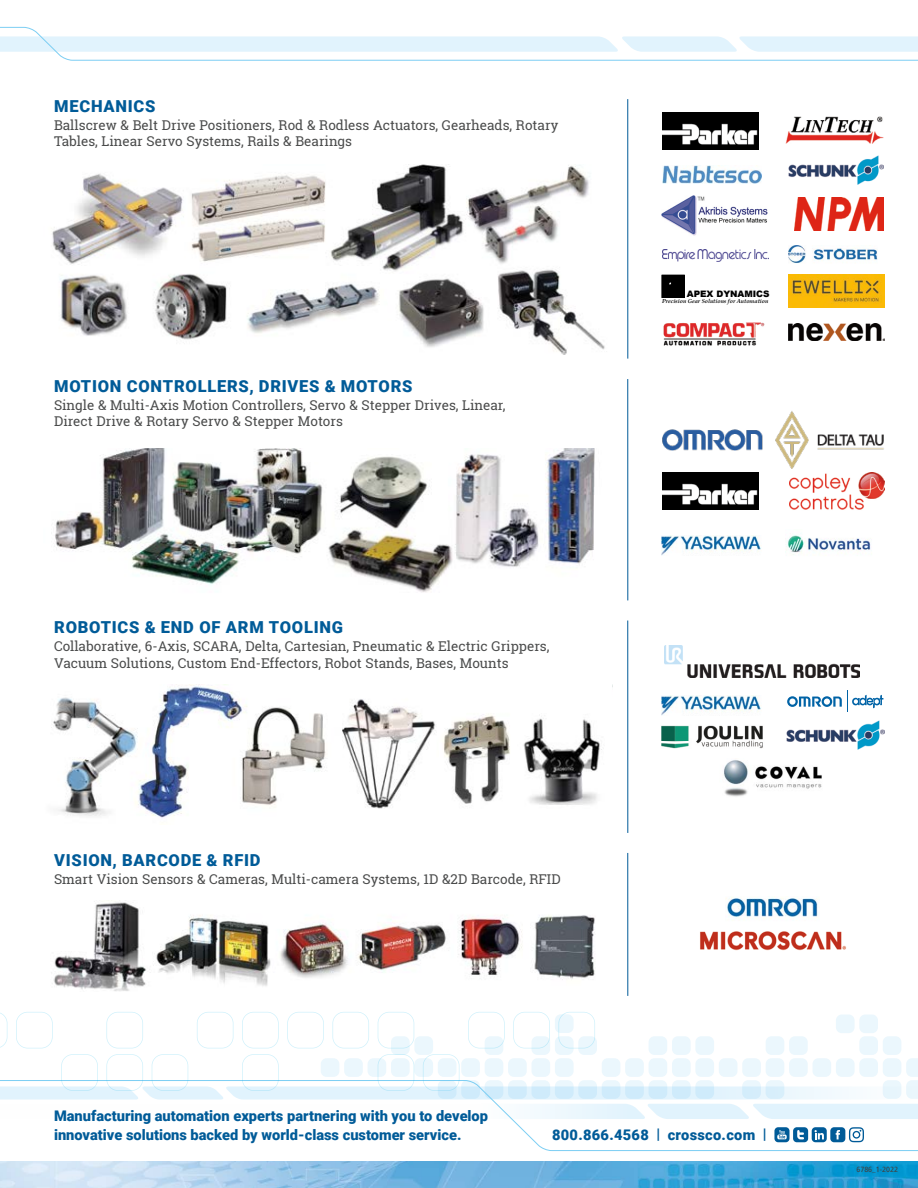
<style>
.page{position:relative;width:918px;height:1188px;background:#fff}
.page>*{position:absolute;margin:0;border:0;box-sizing:border-box;transform-origin:0 0}
.t1{font:900 16.5px "Roboto";letter-spacing:.045em;color:#005b98}
.t2{font:900 14.7px/19.5px "Roboto";color:#005b98}
.t3{font:900 14.7px "Roboto";letter-spacing:.02em;color:#005b98}
.t4{font:13.5px/16.5px "Roboto Slab";color:#4a4b4b}
.t5{font:900 8.85px "Arial";color:#000}
.t6{font:7.5px "Frutiger";color:#414141;scale:.95 1}
.t7{font:italic 700 5.85px "Book Antiqua";color:#000}
</style>
<div class="page">
<svg style="left:0;top:27px;width:918px;height:34px"></svg>
<hr style="left:627px;top:379px;width:1px;height:221px;background:#005b98">
<img style="left:55px;top:449px;width:540px;height:143px">
<hr style="left:627px;top:99px;width:1px;height:260px;background:#005b98">
<img style="left:52px;top:164px;width:553px;height:191px">
<img style="left:789px;top:156px;width:95px;height:28px">
<img style="left:794px;top:198px;width:89px;height:32px">
<img style="left:785px;top:116px;width:99px;height:28px">
<img style="left:662px;top:250px;width:106px;height:11px">
<img style="left:662px;top:165px;width:100px;height:18px">
<img style="left:662px;top:113px;width:97px;height:37px">
<svg style="left:662px;top:275px;width:22px;height:22px"></svg>
<img style="left:662px;top:195px;width:106px;height:41px">
<img style="left:51px;top:685px;width:551px;height:133px">
<hr style="left:627px;top:621px;width:1px;height:212px;background:#005b98">
<img style="left:662px;top:696px;width:99px;height:19px">
<img style="left:664px;top:645px;width:195px;height:33px">
<img style="left:787px;top:721px;width:97px;height:29px">
<svg style="left:787px;top:691px;width:96px;height:21px"></svg>
<img style="left:724px;top:760px;width:98px;height:37px">
<img style="left:661px;top:725px;width:102px;height:24px">
<hr style="left:627px;top:853px;width:1px;height:143px;background:#005b98">
<img style="left:51px;top:900px;width:544px;height:91px">
<img style="left:700px;top:931px;width:146px;height:20px">
<img style="left:726px;top:896px;width:92px;height:23px">
<img style="left:662px;top:536px;width:99px;height:19px">
<img style="left:662px;top:411px;width:222px;height:58px">
<img style="left:662px;top:473px;width:97px;height:37px">
<img style="left:790px;top:472px;width:94px;height:38px">
<img style="left:787px;top:535px;width:84px;height:18px">
<img style="left:663px;top:322px;width:102px;height:24px">
<img style="left:788px;top:275px;width:96px;height:33px">
<img style="left:788px;top:323px;width:96px;height:18px">
<img style="left:788px;top:245px;width:89px;height:19px">
<div style="left:883px;top:1036px;width:18px;height:19px;background:#ebf7fd;border-radius:6px"></div>
<div style="left:859px;top:1036px;width:19px;height:19px;background:#ebf7fd;border-radius:6px"></div>
<div style="left:859px;top:1015px;width:19px;height:18px;background:#ebf7fd;border-radius:6px"></div>
<div style="left:836px;top:1015px;width:19px;height:18px;background:#ebf7fd;border-radius:6px"></div>
<div style="left:789px;top:1036px;width:19px;height:19px;background:#ebf7fd;border-radius:6px"></div>
<div style="left:766px;top:1036px;width:18px;height:19px;background:#ebf7fd;border-radius:6px"></div>
<div style="left:695px;top:1036px;width:19px;height:19px;background:#ebf7fd;border-radius:6px"></div>
<div style="left:672px;top:1036px;width:19px;height:19px;background:#ebf7fd;border-radius:6px"></div>
<div style="left:649px;top:1036px;width:18px;height:19px;background:#ebf7fd;border-radius:6px"></div>
<div style="left:578px;top:1036px;width:19px;height:19px;background:#ebf7fd;border-radius:6px"></div>
<div style="left:555px;top:1036px;width:19px;height:19px;background:#ebf7fd;border-radius:6px"></div>
<div style="left:555px;top:1014px;width:19px;height:19px;background:#ebf7fd;border-radius:6px"></div>
<div style="left:532px;top:1036px;width:18px;height:19px;background:#ebf7fd;border-radius:6px"></div>
<div style="left:485px;top:1036px;width:18px;height:19px;background:#ebf7fd;border-radius:6px"></div>
<div style="left:414px;top:1036px;width:19px;height:19px;background:#ebf7fd;border-radius:6px"></div>
<div style="left:391px;top:1036px;width:19px;height:19px;background:#ebf7fd;border-radius:6px"></div>
<svg style="left:511px;top:1119px;width:407px;height:32px"></svg>
<img style="left:0;top:1161px;width:918px;height:27px">
<svg style="left:0;top:1013px;width:7px;height:35px"></svg>
<svg style="left:16px;top:1012px;width:37px;height:36px"></svg>
<svg style="left:106px;top:1012px;width:37px;height:36px"></svg>
<svg style="left:197px;top:1012px;width:36px;height:36px"></svg>
<svg style="left:242px;top:1012px;width:37px;height:36px"></svg>
<svg style="left:287px;top:1012px;width:37px;height:36px"></svg>
<svg style="left:332px;top:1012px;width:37px;height:36px"></svg>
<svg style="left:378px;top:1012px;width:36px;height:36px"></svg>
<svg style="left:468px;top:1012px;width:37px;height:36px"></svg>
<svg style="left:513px;top:1012px;width:37px;height:36px"></svg>
<svg style="left:558px;top:1012px;width:37px;height:36px"></svg>
<svg style="left:0;top:1054px;width:918px;height:65px"></svg>
<div style="left:793px;top:1127px;width:15px;height:15px;background:#005b98;border-radius:4px"></div>
<svg style="left:797px;top:1130px;width:7px;height:9px"></svg>
<div style="left:774px;top:1127px;width:16px;height:15px;background:#005b98;border-radius:4px"></div>
<svg style="left:777px;top:1130px;width:10px;height:9px"></svg>
<div style="left:812px;top:1127px;width:15px;height:15px;background:#005b98;border-radius:4px"></div>
<svg style="left:815px;top:1130px;width:9px;height:9px"></svg>
<div style="left:830px;top:1127px;width:15px;height:15px;background:#005b98;border-radius:4px"></div>
<svg style="left:836px;top:1130px;width:4px;height:9px"></svg>
<svg style="left:849px;top:1127px;width:15px;height:15px"></svg>
<p class="t1" style="left:54px;top:94px;width:103px">MECHANICS</p>
<p class="t4" style="left:54px;top:117px;width:506px">Ballscrew &amp; Belt Drive Positioners, Rod &amp; Rodless Actuators, Gearheads, Rotary<br>Tables, Linear Servo Systems, Rails &amp; Bearings</p>
<p class="t1" style="left:54px;top:374px;width:360px">MOTION CONTROLLERS, DRIVES &amp; MOTORS</p>
<p class="t4" style="left:54px;top:397px;width:453px">Single &amp; Multi-Axis Motion Controllers, Servo &amp; Stepper Drives, Linear,<br>Direct Drive &amp; Rotary Servo &amp; Stepper Motors</p>
<p class="t1" style="left:54px;top:616px;width:290px">ROBOTICS &amp; END OF ARM TOOLING</p>
<p class="t4" style="left:54px;top:638px;width:497px">Collaborative, 6-Axis, SCARA, Delta, Cartesian, Pneumatic &amp; Electric Grippers,<br>Vacuum Solutions, Custom End-Effectors, Robot Stands, Bases, Mounts</p>
<p class="t1" style="left:54px;top:848px;width:208px">VISION, BARCODE &amp; RFID</p>
<p class="t4" style="left:54px;top:870px;width:508px">Smart Vision Sensors &amp; Cameras, Multi-camera Systems, 1D &amp;2D Barcode, RFID</p>
<p class="t5" style="left:687px;top:288px;width:84px">APEX DYNAMICS</p>
<p class="t7" style="left:662px;top:297px;width:108px">Precision Gear Solutions for Automation</p>
<p class="t2" style="left:54px;top:1105px;width:436px">Manufacturing automation experts partnering with you to develop innovative solutions backed by world-class customer service.</p>
<p class="t3" style="left:552px;top:1125px;width:216px">800.866.4568 | crossco.com |</p>
<p class="t6" style="left:856px;top:1165px;width:45px">6786_1-2022</p>
</div>
